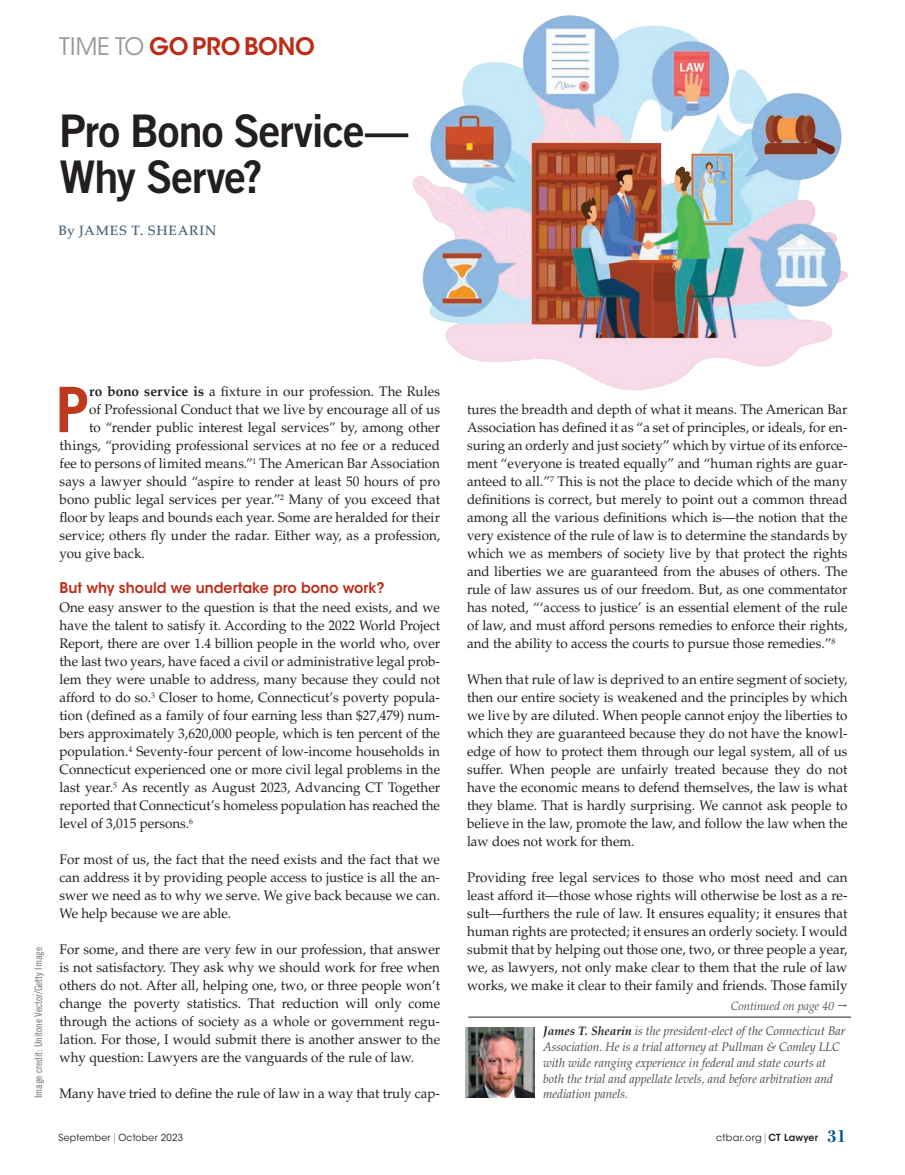
<style>
.page{position:relative;width:905px;height:1175px;background:#fff}
.page>*{position:absolute;margin:0;border:0;box-sizing:border-box;transform-origin:0 0}
.t1{font:700 62.85px "Trade Gothic LT Std";color:#be391d}
.t2{font:45px/46.5px "Trade Gothic LT Std Bd 2";letter-spacing:-.025em;color:#231f20;scale:.96 1}
.t3{font:600 24px "ITC Avant Garde Std";letter-spacing:-.01em;color:#bc2c18}
.t4{font:600 14.7px "ITC Avant Garde Std";color:#bc2c18}
.t5{font:13.8px/18px "Palatino LT Std";color:#231f20;text-align:justify}
.t6{font:500 13.5px "Palatino LT Std";letter-spacing:.07em;color:#4a6275}
.t7{font:italic 12.3px/15.8px "Palatino LT Std";color:#454647}
.t8{font:italic 300 12px "Palatino LT Std";color:#454647}
.t9{font:10.5px "Trade Gothic LT Std Cn 18";color:#717275}
.t10{font:9.75px "ITC Avant Garde Std";letter-spacing:.025em;color:#231f20;scale:.96 1}
.t11{font:9.75px "ITC Avant Garde Std";letter-spacing:.025em;color:#231f20}
.s1{font-weight:400;color:#969997}
.s2{font-weight:700;font-size:14.1px}
.s3{font-weight:700;color:#231f20}
.s4{font-weight:200;font-size:10.8px}
.s5{font-weight:600}
.s6{font-family:"Bodoni Std";font-weight:700;font-size:18px;color:#015a8d}
</style>
<div class="page">
<img style="left:413px;top:15px;width:436px;height:376px">
<hr style="left:468px;top:1016px;width:382px;height:1px;background:#231f20">
<img style="left:465px;top:1027px;width:69px;height:70px">
<h3 class="t3" style="left:59px;top:31px;width:257px"><span class="s1">TIME TO</span> GO PRO BONO</h3>
<h2 class="t2" style="left:60px;top:106px;width:365px">Pro Bono Service—<br>Why Serve?</h2>
<p class="t6" style="left:58px;top:222px;width:159px">By JAMES T. SHEARIN</p>
<p class="t9" style="left:32px;top:1098px;width:153px;rotate:-90deg">Image credit: Unitone Vector/Getty Image</p>
<h1 class="t1" style="left:55px;top:371px;width:35px">P</h1>
<p class="t5" style="left:89px;top:383px;width:352px"><span class="s2">ro bono service is</span> a fixture in our profession. The Rules</p>
<p class="t5" style="left:89px;top:401px;width:352px">of Professional Conduct that we live by encourage all of us</p>
<p class="t5" style="left:89px;top:419px;width:352px">to “render public interest legal services” by, among other</p>
<p class="t5" style="left:60px;top:437px;width:382px">things, “providing professional services at no fee or a reduced</p>
<p class="t5" style="left:60px;top:455px;width:382px">fee to persons of limited means.”<sup>1</sup> The American Bar Association</p>
<p class="t5" style="left:60px;top:473px;width:382px">says a lawyer should “aspire to render at least 50 hours of pro</p>
<p class="t5" style="left:60px;top:491px;width:382px">bono public legal services per year.”<sup>2</sup> Many of you exceed that</p>
<p class="t5" style="left:60px;top:509px;width:382px">floor by leaps and bounds each year. Some are heralded for their</p>
<p class="t5" style="left:60px;top:527px;width:382px">service; others fly under the radar. Either way, as a profession,</p>
<p class="t5" style="left:60px;top:545px;width:87px">you give back.</p>
<p class="t4" style="left:60px;top:578px;width:326px">But why should we undertake pro bono work?</p>
<p class="t5" style="left:60px;top:599px;width:382px">One easy answer to the question is that the need exists, and we have the talent to satisfy it. According to the 2022 World Project Report, there are over 1.4 billion people in the world who, over the last two years, have faced a civil or administrative legal prob&shy;lem they were unable to address, many because they could not afford to do so.<sup>3</sup> Closer to home, Connecticut’s poverty popula&shy;tion (defined as a family of four earning less than $27,479) num&shy;bers approximately 3,620,000 people, which is ten percent of the population.<sup>4</sup> Seventy-four percent of low-income households in Connecticut experienced one or more civil legal problems in the last year.<sup>5</sup> As recently as August 2023, Advancing CT Together reported that Connecticut’s homeless population has reached the level of 3,015 persons.<sup>6</sup></p>
<p class="t5" style="left:60px;top:851px;width:382px">For most of us, the fact that the need exists and the fact that we can address it by providing people access to justice is all the an&shy;swer we need as to why we serve. We give back because we can.<br>We help because we are able.</p>
<p class="t5" style="left:60px;top:941px;width:382px">For some, and there are very few in our profession, that answer is not satisfactory. They ask why we should work for free when others do not. After all, helping one, two, or three people won’t change the poverty statistics. That reduction will only come through the actions of society as a whole or government regu&shy;lation. For those, I would submit there is another answer to the why question: Lawyers are the vanguards of the rule of law.</p>
<p class="t5" style="left:60px;top:1085px;width:382px">Many have tried to define the rule of law in a way that truly cap-</p>
<p class="t5" style="left:467px;top:401px;width:382px">tures the breadth and depth of what it means. The American Bar Association has defined it as “a set of principles, or ideals, for en&shy;suring an orderly and just society” which by virtue of its enforce&shy;ment “everyone is treated equally” and “human rights are guar&shy;anteed to all.”<sup>7</sup> This is not the place to decide which of the many definitions is correct, but merely to point out a common thread among all the various definitions which is—the notion that the very existence of the rule of law is to determine the standards by which we as members of society live by that protect the rights and liberties we are guaranteed from the abuses of others. The rule of law assures us of our freedom. But, as one commentator has noted, “‘access to justice’ is an essential element of the rule of law, and must afford persons remedies to enforce their rights, and the ability to access the courts to pursue those remedies.”<sup>8</sup></p>
<p class="t5" style="left:467px;top:671px;width:382px">When that rule of law is deprived to an entire segment of society, then our entire society is weakened and the principles by which we live by are diluted. When people cannot enjoy the liberties to which they are guaranteed because they do not have the knowl&shy;edge of how to protect them through our legal system, all of us suffer. When people are unfairly treated because they do not have the economic means to defend themselves, the law is what they blame. That is hardly surprising. We cannot ask people to believe in the law, promote the law, and follow the law when the law does not work for them.</p>
<p class="t5" style="left:467px;top:869px;width:382px">Providing free legal services to those who most need and can least afford it—those whose rights will otherwise be lost as a re&shy;sult—furthers the rule of law. It ensures equality; it ensures that human rights are protected; it ensures an orderly society. I would submit that by helping out those one, two, or three people a year, we, as lawyers, not only make clear to them that the rule of law works, we make it clear to their family and friends. Those family</p>
<p class="t7" style="left:543px;top:1023px;width:303px"><span class="s3">James T. Shearin</span> is the president-elect of the Connecticut Bar Association. He is a trial attorney at Pullman &amp; Comley LLC with wide ranging experience in federal and state courts at both the trial and appellate levels, and before arbitration and mediation panels.</p>
<p class="t8" style="left:730px;top:999px;width:105px">Continued on page 40</p>
<p class="t10" style="left:58px;top:1131px;width:131px">September <span class="s4">|</span>October 2023</p>
<p class="t11" style="left:716px;top:1131px;width:132px">ctbar.org<span class="s4">|</span><span class="s5">CT Lawyer</span> <span class="s6">31</span></p>
</div>
